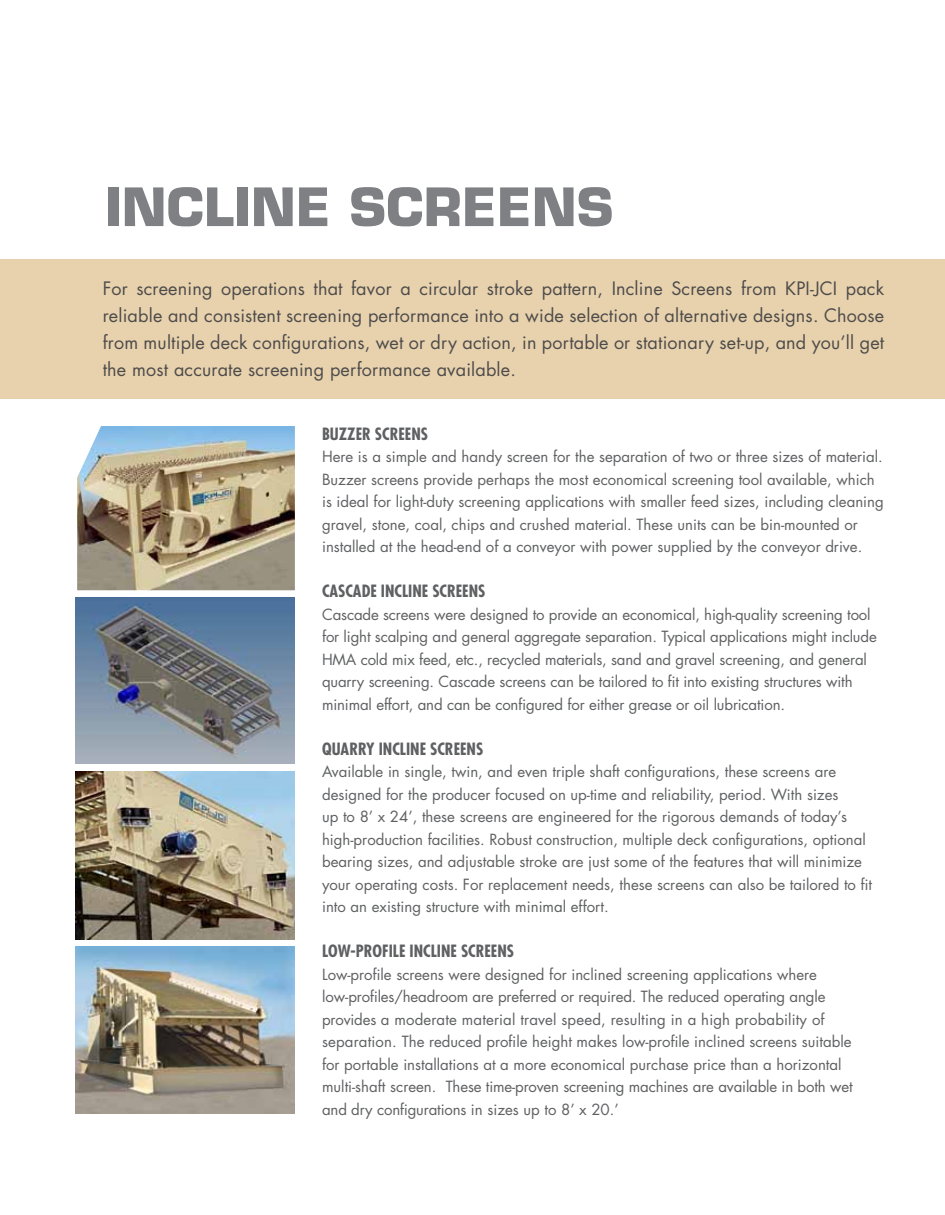
<style>
.page{position:relative;width:945px;height:1215px;background:#fff}
.page>*{position:absolute;margin:0;border:0;box-sizing:border-box;transform-origin:0 0}
.t1{font:700 51.45px "Eurostile LT Std";color:#7e8083}
.t2{font:18px/27px "Futura Std";letter-spacing:.01em;color:#4e4b4b;text-align:justify}
.t3{font:700 condensed 16.5px "Futura Std";color:#5f6062}
.t4{font:15px/22.5px "Futura Std";color:#5f6062}
</style>
<div class="page">
<div style="left:0;top:259px;width:945px;height:140px;background:#e7d2ad"></div>
<img style="left:76px;top:947px;width:219px;height:166px">
<img style="left:76px;top:772px;width:219px;height:168px">
<img style="left:76px;top:597px;width:219px;height:167px">
<img style="left:77px;top:426px;width:218px;height:164px">
<h1 class="t1" style="left:105px;top:175px;width:510px">INCLINE SCREENS</h1>
<p class="t2" style="left:103px;top:275px;width:783px">For screening operations that favor a circular stroke pattern, Incline Screens from KPI-JCI pack reliable and consistent screening performance into a wide selection of alternative designs. Choose from multiple deck configurations, wet or dry action, in portable or stationary set-up, and you’ll get the most accurate screening performance available.</p>
<p class="t3" style="left:322px;top:423px;width:108px">BUZZER SCREENS</p>
<p class="t4" style="left:322px;top:446px;width:563px">Here is a simple and handy screen for the separation of two or three sizes of material.<br>Buzzer screens provide perhaps the most economical screening tool available, which is ideal for light-duty screening applications with smaller feed sizes, including cleaning gravel, stone, coal, chips and crushed material. These units can be bin-mounted or installed at the head-end of a conveyor with power supplied by the conveyor drive.</p>
<p class="t3" style="left:322px;top:581px;width:165px">CASCADE INCLINE SCREENS</p>
<p class="t4" style="left:322px;top:603px;width:556px">Cascade screens were designed to provide an economical, high-quality screening tool for light scalping and general aggregate separation. Typical applications might include HMA cold mix feed, etc., recycled materials, sand and gravel screening, and general quarry screening. Cascade screens can be tailored to fit into existing structures with minimal effort, and can be configured for either grease or oil lubrication.</p>
<p class="t3" style="left:322px;top:738px;width:163px">QUARRY INCLINE SCREENS</p>
<p class="t4" style="left:322px;top:761px;width:552px">Available in single, twin, and even triple shaft configurations, these screens are designed for the producer focused on up-time and reliability, period. With sizes<br>up to 8’ x 24’, these screens are engineered for the rigorous demands of today’s high-production facilities. Robust construction, multiple deck configurations, optional bearing sizes, and adjustable stroke are just some of the features that will minimize your operating costs. For replacement needs, these screens can also be tailored to fit into an existing structure with minimal effort.</p>
<p class="t3" style="left:322px;top:941px;width:194px">LOW-PROFILE INCLINE SCREENS</p>
<p class="t4" style="left:322px;top:963px;width:532px">Low-profile screens were designed for inclined screening applications where low-profiles/headroom are preferred or required. The reduced operating angle provides a moderate material travel speed, resulting in a high probability of separation. The reduced profile height makes low-profile inclined screens suitable for portable installations at a more economical purchase price than a horizontal multi-shaft screen. These time-proven screening machines are available in both wet and dry configurations in sizes up to 8’ x 20.’</p>
</div>
